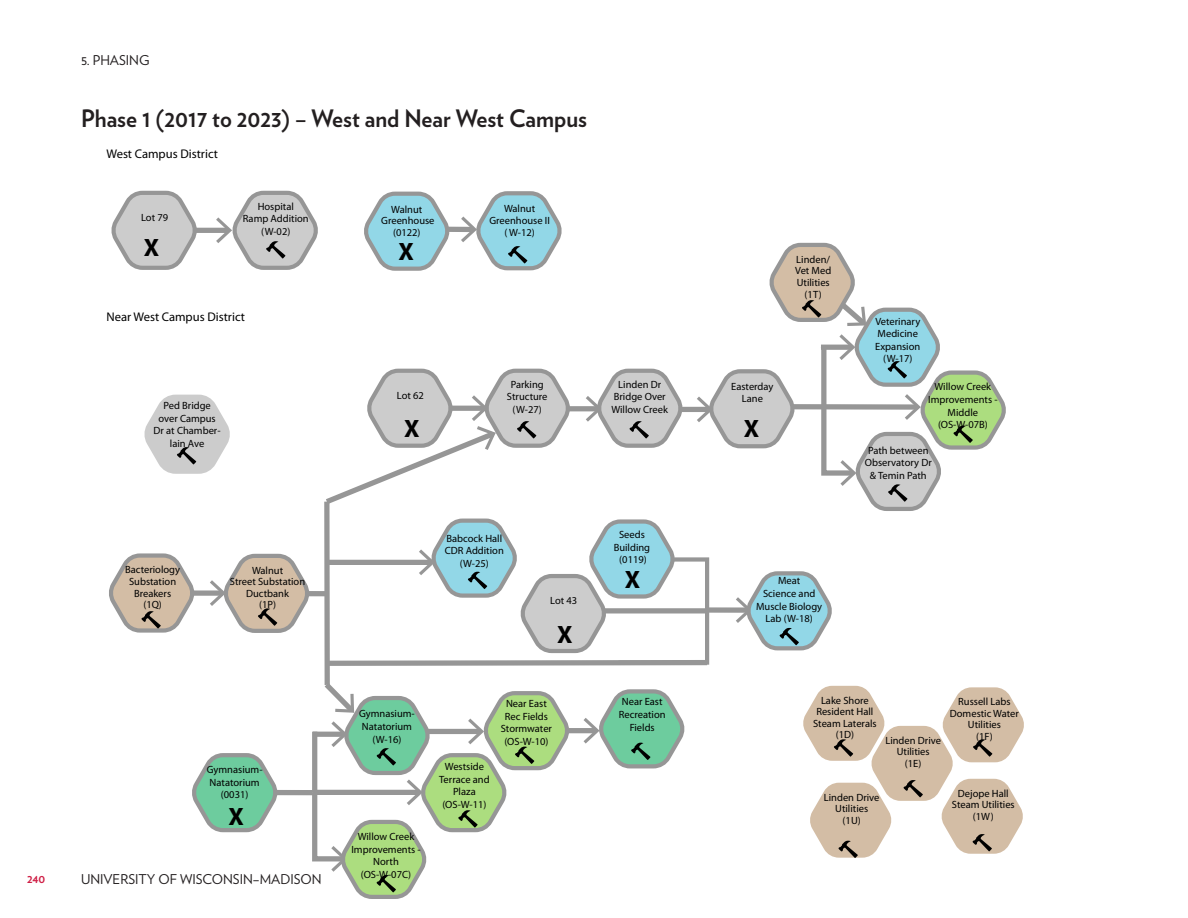
<style>
.page{position:relative;width:1188px;height:918px;background:#fff}
.page>*{position:absolute;margin:0;border:0;box-sizing:border-box;transform-origin:0 0}
.t1{font:700 25.2px "Myriad Pro";color:#000}
.SG_Heading2{font:700 24px "Verlag";color:#231f20;scale:.96 1}
.t2{font:13.5px "Verlag";color:#231f20}
.t3{font:12.6px "Myriad Pro";color:#000}
.t4{font:700 12px "Verlag";color:#cf1e45}
.t5{font:10.5px/12.6px "Myriad Pro";color:#000;text-align:center}
</style>
<div class="page">
<div style="left:549px;top:406px;width:49px;height:5px;background:#969696"></div>
<div style="left:706px;top:607px;width:42px;height:6px;background:#969696"></div>
<div style="left:660px;top:407px;width:49px;height:5px;background:#969696"></div>
<div style="left:551px;top:728px;width:45px;height:5px;background:#969696"></div>
<div style="left:191px;top:228px;width:38px;height:5px;background:#969696"></div>
<div style="left:169px;top:590px;width:53px;height:6px;background:#969696"></div>
<div style="left:324px;top:502px;width:6px;height:183px;background:#969696"></div>
<svg style="left:111px;top:191px;width:87px;height:79px"></svg>
<svg style="left:736px;top:571px;width:96px;height:79px"></svg>
<svg style="left:324px;top:369px;width:247px;height:139px"></svg>
<svg style="left:216px;top:191px;width:102px;height:79px"></svg>
<svg style="left:364px;top:191px;width:198px;height:80px"></svg>
<svg style="left:144px;top:395px;width:86px;height:79px"></svg>
<svg style="left:586px;top:369px;width:97px;height:79px"></svg>
<svg style="left:803px;top:685px;width:221px;height:173px"></svg>
<svg style="left:584px;top:689px;width:101px;height:79px"></svg>
<svg style="left:210px;top:519px;width:502px;height:150px"></svg>
<svg style="left:109px;top:553px;width:86px;height:80px"></svg>
<svg style="left:192px;top:677px;width:378px;height:222px"></svg>
<svg style="left:697px;top:243px;width:309px;height:268px"></svg>
<div style="left:73px;top:837px;width:125px;height:48px;background:#fff"></div>
<p class="t2" style="left:81px;top:50px;width:70px">5. PHASING</p>
<p class="SG_Heading2" style="left:81px;top:100px;width:529px">Phase 1 (2017 to 2023) – West and Near West Campus</p>
<p class="t3" style="left:106px;top:147px;width:113px">West Campus District</p>
<p class="t5" style="left:243px;top:200px;width:67px">Hospital<br>Ramp Addition (W-02)</p>
<p class="t5" style="left:381px;top:204px;width:55px;line-height:11.6px">Walnut<br>Greenhouse (0122)</p>
<p class="t5" style="left:141px;top:212px;width:29px">Lot 79</p>
<p class="t1" style="left:144px;top:233px;width:17px">X</p>
<p class="t1" style="left:399px;top:238px;width:17px">X</p>
<p class="t3" style="left:106px;top:310px;width:140px">Near West Campus District</p>
<p class="t5" style="left:489px;top:203px;width:62px;line-height:11.6px">Walnut<br>Greenhouse II ( W-12)</p>
<p class="t5" style="left:795px;top:254px;width:38px;line-height:11.6px">Linden/<br>Vet Med<br>Utilities (1T)</p>
<p class="t5" style="left:154px;top:400px;width:69px">Ped Bridge over Campus<br>Dr at Chamber&shy;lain Ave</p>
<p class="t5" style="left:397px;top:389px;width:29px">Lot 62</p>
<p class="t5" style="left:507px;top:378px;width:42px">Parking<br>Structure (W-27)</p>
<p class="t5" style="left:611px;top:378px;width:58px">Linden Dr<br>Bridge Over<br>Willow Creek</p>
<p class="t5" style="left:731px;top:380px;width:44px">Easterday<br>Lane</p>
<p class="t1" style="left:404px;top:414px;width:17px">X</p>
<p class="t1" style="left:744px;top:414px;width:17px">X</p>
<p class="t5" style="left:125px;top:564px;width:57px;line-height:11.6px">Bacteriology<br>Substation<br>Breakers (1Q)</p>
<p class="t5" style="left:230px;top:565px;width:77px;line-height:11.6px">Walnut<br>Street Substation<br>Ductbank<br>(1P)</p>
<p class="t5" style="left:445px;top:532px;width:61px">Babcock Hall<br>CDR Addition (W-25)</p>
<p class="t5" style="left:550px;top:595px;width:29px">Lot 43</p>
<p class="t1" style="left:557px;top:620px;width:17px">X</p>
<p class="t5" style="left:614px;top:528px;width:38px">Seeds<br>Building (0119)</p>
<p class="t1" style="left:625px;top:565px;width:17px">X</p>
<p class="t5" style="left:756px;top:575px;width:68px">Meat<br>Science and<br>Muscle Biology<br>Lab (W-18)</p>
<p class="t5" style="left:875px;top:315px;width:47px">Veterinary<br>Medicine<br>Expansion (W-17)</p>
<p class="t5" style="left:928px;top:381px;width:71px">Willow Creek<br>Improvements -<br>Middle (OS-W-07B)</p>
<p class="t5" style="left:865px;top:444px;width:68px">Path between<br>Observatory Dr &amp; Temin Path</p>
<p class="t5" style="left:207px;top:763px;width:57px">Gymnasium-<br>Natatorium (0031)</p>
<p class="t1" style="left:228px;top:803px;width:17px">X</p>
<p class="t4" style="left:27px;top:869px;width:20px">240</p>
<p class="t2" style="left:81px;top:869px;width:242px">UNIVERSITY OF WISCONSIN–MADISON</p>
<p class="t5" style="left:359px;top:708px;width:57px">Gymnasium-<br>Natatorium (W-16)</p>
<p class="t5" style="left:351px;top:830px;width:71px">Willow Creek<br>Improvements -<br>North (OS-W-07C)</p>
<p class="t5" style="left:439px;top:760px;width:52px">Westside<br>Terrace and<br>Plaza (OS-W-11)</p>
<p class="t5" style="left:501px;top:697px;width:53px">Near East<br>Rec Fields<br>Stormwater (OS-W-10)</p>
<p class="t5" style="left:619px;top:696px;width:48px">Near East<br>Recreation<br>Fields</p>
<p class="t5" style="left:813px;top:695px;width:65px;line-height:11.6px">Lake Shore<br>Resident Hall<br>Steam Laterals (1D)</p>
<p class="t5" style="left:885px;top:735px;width:57px;line-height:11.6px">Linden Drive<br>Utilities<br>(1E)</p>
<p class="t5" style="left:950px;top:696px;width:71px;line-height:11.6px">Russell Labs<br>Domestic Water<br>Utilities<br>(1F)</p>
<p class="t5" style="left:824px;top:792px;width:57px;line-height:11.6px">Linden Drive<br>Utilities<br>(1U)</p>
<p class="t5" style="left:952px;top:788px;width:64px;line-height:11.6px">Dejope Hall<br>Steam Utilities (1W)</p>
</div>
